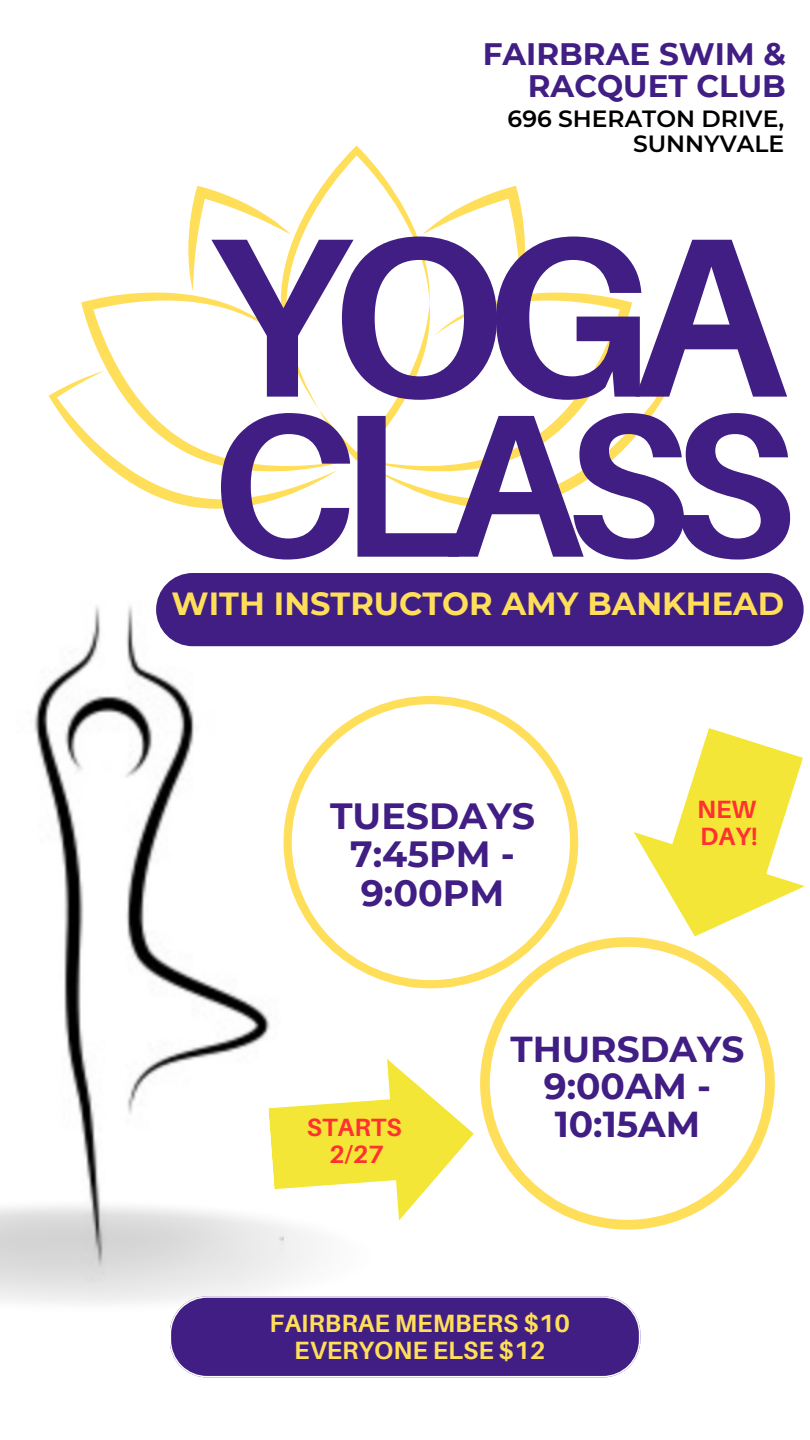
<style>
.page{position:relative;width:810px;height:1440px;background:#fff}
.page>*{position:absolute;margin:0;border:0;box-sizing:border-box;transform-origin:0 0}
.t1{font:700 227.4px "Aileron";color:#401e84}
.t2{font:700 204px "Aileron";letter-spacing:-.085em;color:#401e84}
.t3{font:700 36.4px/38.4px "Montserrat";color:#401e84;text-align:center}
.t4{font:700 36px/37.5px "Montserrat";color:#401e84;text-align:center}
.t5{font:700 32px "Montserrat";color:#ffde59}
.t6{font:700 31px/32.2px "Montserrat";color:#401e84;text-align:right}
.t7{font:700 25px "Aileron";color:#ffde59}
.t8{font:700 25px "Aileron";color:#ff3131}
.t9{font:600 23.4px/24.8px "Montserrat";color:#000;text-align:right}
</style>
<div class="page">
<img style="left:34px;top:573px;width:249px;height:625px">
<img style="left:0;top:1198px;width:313px;height:105px">
<svg style="left:284px;top:696px;width:294px;height:292px"></svg>
<svg style="left:170px;top:1296px;width:470px;height:81px;background:#4c2c8c"></svg>
<svg style="left:49px;top:146px;width:615px;height:363px"></svg>
<svg style="left:81px;top:291px;width:268px;height:183px"></svg>
<div style="left:156px;top:573px;width:647px;height:73px;background:#401e84;border-radius:37px"></div>
<svg style="left:480px;top:937px;width:295px;height:293px"></svg>
<svg style="left:634px;top:728px;width:171px;height:208px"></svg>
<svg style="left:268px;top:1059px;width:206px;height:162px"></svg>
<h4 class="t6" style="left:483px;top:38px;width:305px">FAIRBRAE SWIM &amp;<br>RACQUET CLUB</h4>
<p class="t9" style="left:508px;top:107px;width:278px">696 SHERATON DRIVE,<br>SUNNYVALE</p>
<h1 class="t1" style="left:208px;top:176px;width:580px">YOGA</h1>
<h2 class="t2" style="left:211px;top:359px;width:586px">CLASS</h2>
<p class="t5" style="left:172px;top:584px;width:614px">WITH INSTRUCTOR AMY BANKHEAD</p>
<h4 class="t3" style="left:330px;top:797px;width:206px">TUESDAYS<br>7:45PM -<br>9:00PM</h4>
<p class="t8" style="left:697px;top:794px;width:61px">NEW</p>
<p class="t8" style="left:700px;top:821px;width:59px">DAY!</p>
<p class="t8" style="left:307px;top:1112px;width:96px">STARTS</p>
<h3 class="t8" style="left:329px;top:1139px;width:57px">2/27</h3>
<h3 class="t4" style="left:511px;top:1030px;width:235px">THURSDAYS<br>9:00AM -<br>10:15AM</h3>
<p class="t7" style="left:270px;top:1308px;width:302px">FAIRBRAE MEMBERS $10</p>
<p class="t7" style="left:294px;top:1335px;width:253px">EVERYONE ELSE $12</p>
</div>
